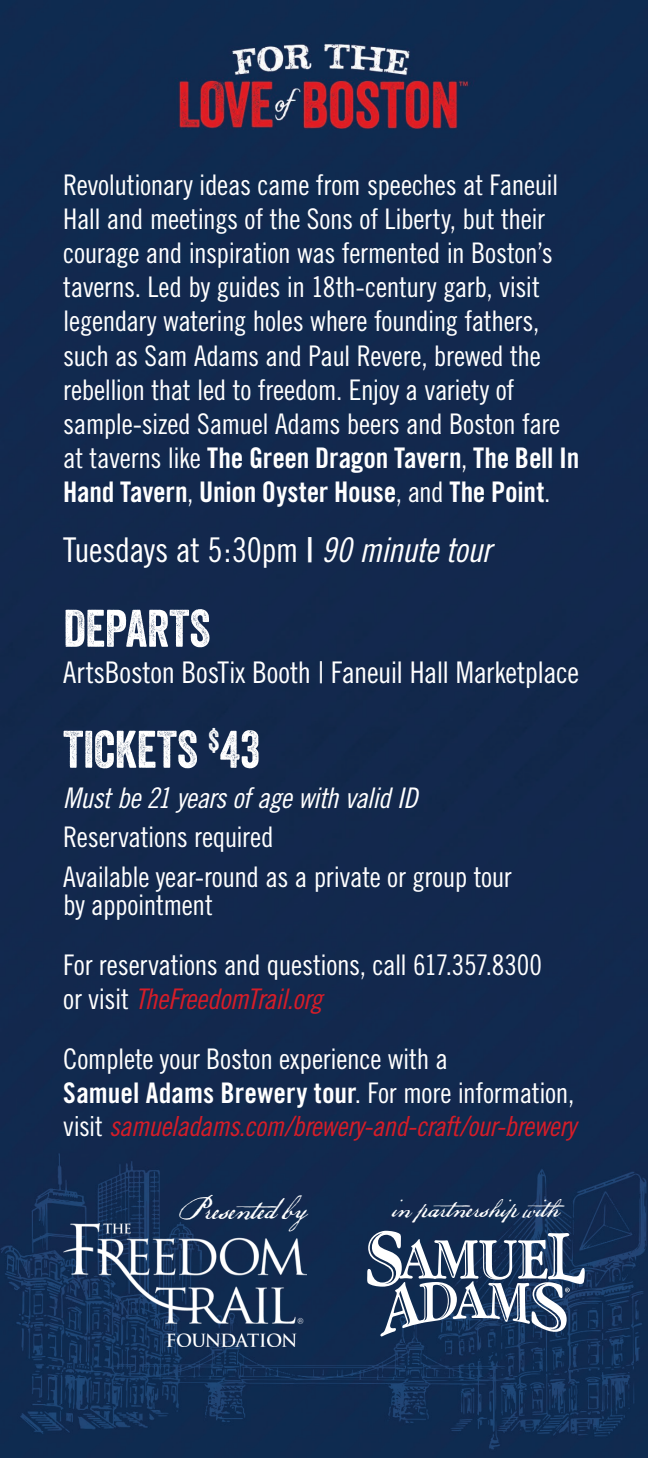
<style>
.page{position:relative;width:648px;height:1458px;background:#12294e}
.page>*{position:absolute;margin:0;border:0;box-sizing:border-box;transform-origin:0 0}
.t1{font:51.07px "Veneer";letter-spacing:-.005em;color:#fff}
.t2{font:33.98px "Trade Gothic Cond Eighteen";letter-spacing:-.015em;color:#fff}
.t3{font:31.28px "P22 Declaration Script";color:#fff}
.t4{font:29.93px "Trade Gothic Cond Eighteen";letter-spacing:-.01em;color:#fff}
.t5{font:28.35px/34.2px "Trade Gothic Cond Eighteen";letter-spacing:-.015em;color:#fff}
.t6{font:28.35px "Trade Gothic Bold Cond Twenty";letter-spacing:.005em;color:#fff}
.t7{font:28.35px "Trade Gothic Cond Eighteen Obl";letter-spacing:-.02em;color:#fff}
.t8{font:28.35px "Trade Gothic Cond Eighteen Obl";letter-spacing:-.025em;color:#d61d28}
.t9{font:28.35px "P22 Declaration Script";color:#fff}
.t10{font:27.68px "Trade Gothic Cond Eighteen Obl";letter-spacing:-.015em;color:#d61d28}
.s1{font-family:"Trade Gothic Bold Cond Twenty"}
.s2{font-family:"Trade Gothic Cond Eighteen Obl"}
.s3{font-family:"Trade Gothic Cond Eighteen";color:#fff}
.s4{font-family:"Trade Gothic Cond Eighteen"}
</style>
<div class="page">
<img style="left:63px;top:1223px;width:243px;height:124px">
<svg style="left:367px;top:1231px;width:218px;height:105px"></svg>
<p class="t5" style="left:63px;top:168px;width:518px">Revolutionary ideas came from speeches at Faneuil Hall and meetings of the Sons of Liberty, but their courage and inspiration was fermented in Boston’s taverns. Led by guides in 18th-century garb, visit legendary watering holes where founding fathers, such as Sam Adams and Paul Revere, brewed the rebellion that led to freedom. Enjoy a variety of sample-sized Samuel Adams beers and Boston fare at taverns like <span class="s1">The Green Dragon Tavern</span>, <span class="s1">The Bell In Hand Tavern</span>, <span class="s1">Union Oyster House</span>, and <span class="s1">The Point</span>.</p>
<p class="t2" style="left:63px;top:529px;width:430px">Tuesdays at 5:30pm <span class="s1">|</span> <span class="s2">90 minute tour</span></p>
<p class="t1" style="left:63px;top:597px;width:149px">DEPARTS</p>
<p class="t4" style="left:63px;top:654px;width:517px">ArtsBoston BosTix Booth | Faneuil Hall Marketplace</p>
<p class="t1" style="left:63px;top:718px;width:198px">TICKETS <sup>$</sup>43</p>
<p class="t7" style="left:63px;top:781px;width:356px">Must be 21 years of age with valid ID</p>
<p class="t5" style="left:63px;top:820px;width:212px">Reservations required</p>
<p class="t5" style="left:63px;top:860px;width:450px">Available year-round as a private or group tour</p>
<p class="t5" style="left:63px;top:888px;width:151px">by appointment</p>
<p class="t5" style="left:63px;top:948px;width:480px">For reservations and questions, call 617.357.8300</p>
<p class="t8" style="left:63px;top:982px;width:261px"><span class="s3">or visit</span> TheFreedomTrail.org</p>
<p class="t5" style="left:63px;top:1041px;width:386px">Complete your Boston experience with a</p>
<p class="t6" style="left:63px;top:1076px;width:513px">Samuel Adams Brewery tour<span class="s4">. For more information,</span></p>
<p class="t10" style="left:63px;top:1110px;width:514px"><span class="s3">visit</span> samueladams.com/brewery-and-craft/our-brewery</p>
<p class="t3" style="left:178px;top:1190px;width:130px">Presented by</p>
<p class="t9" style="left:393px;top:1191px;width:187px">in partnership with</p>
</div>
